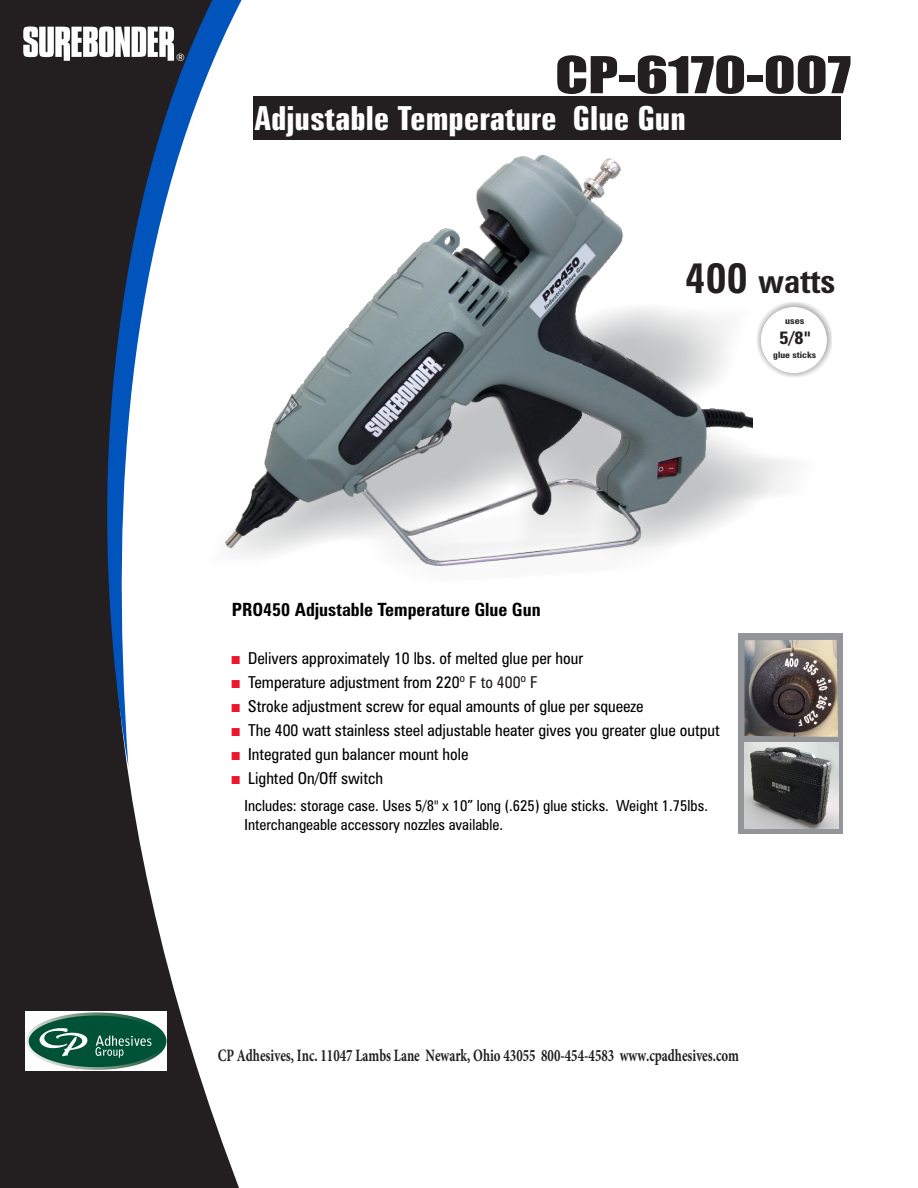
<style>
.page{position:relative;width:918px;height:1188px;background:#fff}
.page>*{position:absolute;margin:0;border:0;box-sizing:border-box;transform-origin:0 0}
.t1{font:46.95px "Impact";color:#231f20;scale:1.27 1}
.t2{font:700 condensed 33.3px "Zurich BT";color:#231f20}
.t3{font:700 extra-condensed 33.15px "Zurich BT";color:#fff;scale:1.09 1}
.t4{font:700 condensed 18.3px "Zurich BT";color:#000001}
.t5{font:700 condensed 17.85px "Zurich BT";color:#231f20;scale:1.11 1}
.t6{font:700 17.4px "Minion Pro";color:#231f20;scale:.74 1}
.t7{font:condensed 16.5px/24px "Zurich BT";color:#000001}
.t8{font:condensed 15.3px/19.5px "Zurich BT";color:#000001}
.t9{font:10.5px "Zurich BT";color:#fff}
.t10{font:700 condensed 9.3px "Zurich BT";color:#231f20;scale:1.11 1}
.t11{font:700 condensed 8.85px "Zurich BT";color:#231f20;scale:1.11 1}
.s1{font-size:42.45px}
.s2{color:#231f20}
</style>
<div class="page">
<div style="left:738px;top:634px;width:104px;height:200px;background:#939598"></div>
<svg style="left:752px;top:302px;width:80px;height:199px"></svg>
<img style="left:244px;top:155px;width:508px;height:411px">
<img style="left:745px;top:743px;width:93px;height:86px">
<svg style="left:0;top:0;width:244px;height:1188px;fill:#231f20"></svg>
<div style="left:16px;top:18px;width:166px;height:68px;background:#231f20"></div>
<svg style="left:23px;top:26px;width:77px;height:35px"></svg>
<svg style="left:100px;top:0;width:143px;height:767px"></svg>
<div style="left:253px;top:96px;width:588px;height:44px;background:#231f20"></div>
<div style="left:756px;top:303px;width:75px;height:75px;background:#231f20;opacity:.49"></div>
<div style="left:761px;top:307px;width:65px;height:66px;background:#fff;border:1px solid #fff;border-radius:50%"></div>
<img style="left:745px;top:640px;width:93px;height:97px">
<img style="left:25px;top:1012px;width:141px;height:59px">
<svg style="left:232px;top:656px;width:8px;height:8px"></svg>
<svg style="left:232px;top:680px;width:8px;height:8px"></svg>
<svg style="left:232px;top:704px;width:8px;height:8px"></svg>
<svg style="left:232px;top:728px;width:8px;height:8px"></svg>
<svg style="left:232px;top:752px;width:8px;height:8px"></svg>
<svg style="left:232px;top:776px;width:8px;height:8px"></svg>
<p class="t9" style="left:176px;top:53px;width:10px">®</p>
<h1 class="t1" style="left:555px;top:38px;width:234px">CP-6170-007</h1>
<h3 class="t3" style="left:254px;top:105px;width:397px">Adjustable Temperature Glue Gun</h3>
<h2 class="t2" style="left:685px;top:268px;width:152px"><span class="s1">400</span> watts</h2>
<p class="t10" style="left:785px;top:317px;width:19px">uses</p>
<p class="t5" style="left:779px;top:330px;width:30px">5/8"</p>
<p class="t11" style="left:773px;top:352px;width:40px">glue sticks</p>
<p class="t4" style="left:232px;top:602px;width:310px">PRO450 Adjustable Temperature Glue Gun</p>
<p class="t7" style="left:248px;top:648px;width:473px">Delivers approximately 10 lbs. of melted glue per hour<br>Temperature adjustment from 220<span class="s2">º F to 400º F<br></span>Stroke adjustment screw for equal amounts of glue per squeeze<br>The 400 watt stainless steel adjustable heater gives you greater glue output Integrated gun balancer mount hole<br>Lighted On/Off switch</p>
<p class="t8" style="left:245px;top:797px;width:465px">Includes: storage case. Uses 5/8" x 10” long (.625) glue sticks. Weight 1.75lbs.<br>Interchangeable accessory nozzles available.</p>
<p class="t6" style="left:218px;top:1043px;width:706px">CP Adhesives, Inc. 11047 Lambs Lane Newark, Ohio 43055 800-454-4583 www.cpadhesives.com</p>
</div>
